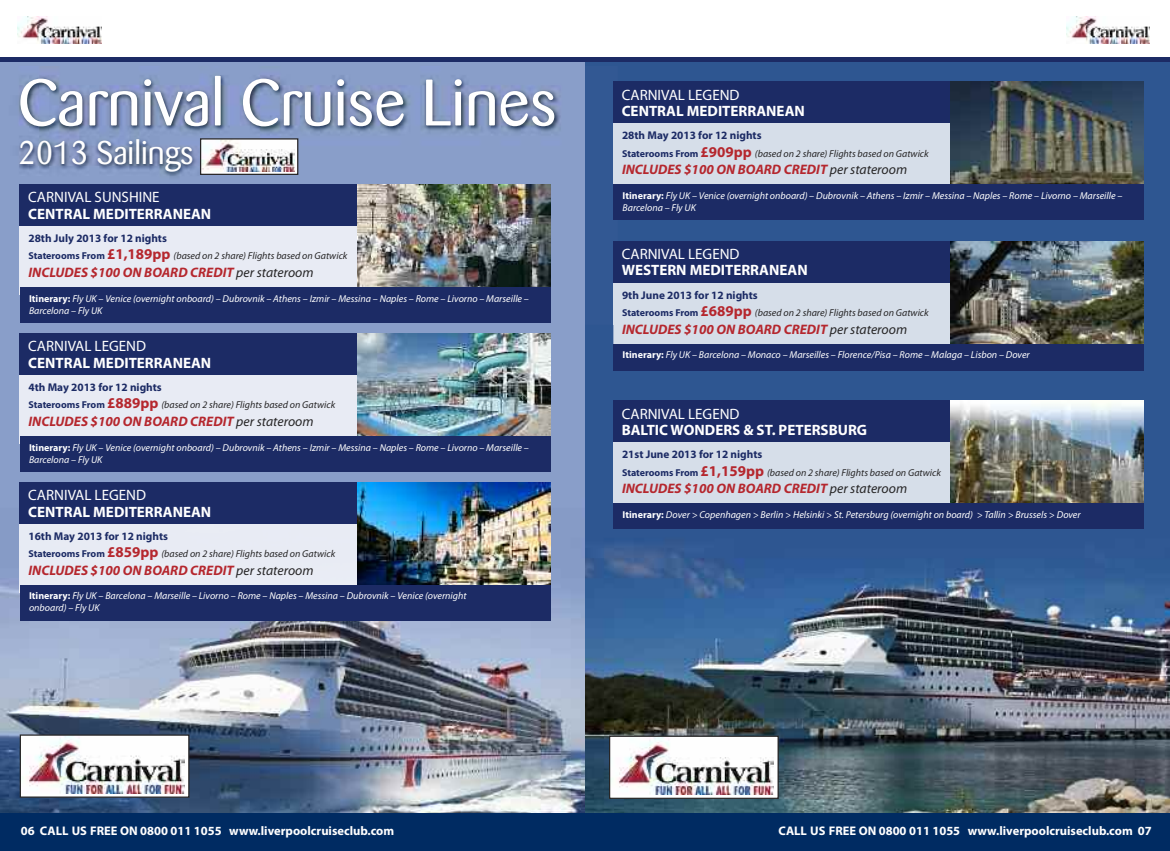
<style>
.page{position:relative;width:1170px;height:851px;background:#fff}
.page>*{position:absolute;margin:0;border:0;box-sizing:border-box;transform-origin:0 0}
.t1{font:64.88px "Barmeno";color:#fff}
.t2{font:32.5px "Barmeno";color:#fff}
.t3{font:700 15px "Myriad Pro";color:#fff}
.t4{font:15px "Myriad Pro";color:#fff}
.t5{font:italic 700 13.75px "Myriad Pro";color:#b5272e}
.t6{font:700 12.5px "Myriad Pro";color:#fff}
.t7{font:700 11.25px "Myriad Pro";color:#1c2b65}
.t8{font:italic 10px/12px "Myriad Pro";color:#fff}
.t9{font:italic 10px "Myriad Pro";color:#272627}
.s1{font-weight:700;font-style:normal;color:#1c2b65}
.s2{font-weight:700;font-style:normal;font-size:15px;color:#b5272e}
.s3{font-weight:400;color:#272627}
.s4{font-weight:700;font-style:normal}
</style>
<div class="page">
<img style="left:0;top:61px;width:585px;height:752px">
<div style="left:0;top:813px;width:585px;height:37px;background:#002b62"></div>
<hr style="left:0;top:57px;width:585px;height:4px;background:#1c2b65">
<img style="left:18px;top:16px;width:83px;height:27px">
<img style="left:585px;top:61px;width:584px;height:752px">
<div style="left:585px;top:813px;width:584px;height:37px;background:#002b62"></div>
<hr style="left:585px;top:57px;width:584px;height:4px;background:#1c2b65">
<img style="left:1066px;top:16px;width:83px;height:27px">
<img style="left:0;top:66px;width:618px;height:259px">
<div style="left:20px;top:226px;width:337px;height:61px;background:#e8ebf4"></div>
<div style="left:20px;top:184px;width:339px;height:42px;background:#1c2b65"></div>
<img style="left:357px;top:184px;width:193px;height:103px">
<div style="left:20px;top:287px;width:530px;height:35px;background:#1c2b65"></div>
<div style="left:20px;top:374px;width:337px;height:62px;background:#e8ebf4"></div>
<div style="left:20px;top:333px;width:339px;height:41px;background:#1c2b65"></div>
<img style="left:357px;top:333px;width:193px;height:103px">
<div style="left:20px;top:436px;width:530px;height:35px;background:#1c2b65"></div>
<div style="left:20px;top:523px;width:337px;height:62px;background:#e8ebf4"></div>
<div style="left:20px;top:482px;width:339px;height:41px;background:#1c2b65"></div>
<img style="left:357px;top:482px;width:193px;height:103px">
<div style="left:20px;top:585px;width:530px;height:35px;background:#1c2b65"></div>
<div style="left:613px;top:123px;width:337px;height:62px;background:#d6dee9"></div>
<div style="left:613px;top:81px;width:339px;height:42px;background:#1c2b65"></div>
<img style="left:950px;top:81px;width:193px;height:104px">
<div style="left:613px;top:185px;width:530px;height:35px;background:#1c2b65"></div>
<div style="left:613px;top:282px;width:337px;height:62px;background:#d6dee9"></div>
<img style="left:613px;top:282px;width:5px;height:43px">
<div style="left:613px;top:241px;width:339px;height:41px;background:#1c2b65"></div>
<img style="left:950px;top:241px;width:193px;height:103px">
<div style="left:613px;top:344px;width:530px;height:26px;background:#1c2b65"></div>
<div style="left:613px;top:442px;width:337px;height:61px;background:#d6dee9"></div>
<div style="left:613px;top:400px;width:339px;height:42px;background:#1c2b65"></div>
<img style="left:950px;top:400px;width:193px;height:103px">
<div style="left:613px;top:503px;width:530px;height:26px;background:#1c2b65"></div>
<svg style="left:611px;top:737px;width:165px;height:59px"></svg>
<img style="left:611px;top:737px;width:162px;height:57px">
<div style="left:609px;top:735px;width:169px;height:63px;border:1px solid #272627"></div>
<svg style="left:22px;top:736px;width:165px;height:59px"></svg>
<img style="left:22px;top:736px;width:162px;height:57px">
<div style="left:20px;top:734px;width:169px;height:63px;border:1px solid #272627"></div>
<div style="left:200px;top:139px;width:98px;height:35px;background:#fff"></div>
<img style="left:202px;top:140px;width:93px;height:32px">
<div style="left:200px;top:138px;width:98px;height:37px;border:1px solid #272627"></div>
<h1 class="t1" style="left:18px;top:76px;width:540px">Carnival Cruise Lines</h1>
<h2 class="t2" style="left:18px;top:139px;width:177px">2013 Sailings</h2>
<h3 class="t4" style="left:28px;top:192px;width:133px">CARNIVAL SUNSHINE</h3>
<h3 class="t3" style="left:28px;top:208px;width:185px">CENTRAL MEDITERRANEAN</h3>
<p class="t7" style="left:28px;top:234px;width:140px">28th July 2013 for 12 nights</p>
<p class="t9" style="left:28px;top:252px;width:320px"><span class="s1">Staterooms From</span> <span class="s2">£1,189pp</span> (based on 2 share) Flights based on Gatwick</p>
<h3 class="t5" style="left:28px;top:267px;width:286px">INCLUDES $100 ON BOARD CREDIT <span class="s3">per stateroom</span></h3>
<p class="t8" style="left:29px;top:293px;width:501px"><span class="s4">Itinerary:</span> Fly UK – Venice (overnight onboard) – Dubrovnik – Athens – Izmir – Messina – Naples – Rome – Livorno – Marseille –<br>Barcelona – Fly UK</p>
<h3 class="t4" style="left:28px;top:340px;width:119px">CARNIVAL LEGEND</h3>
<h3 class="t3" style="left:28px;top:357px;width:185px">CENTRAL MEDITERRANEAN</h3>
<p class="t7" style="left:28px;top:382px;width:135px">4th May 2013 for 12 nights</p>
<p class="t9" style="left:28px;top:401px;width:308px"><span class="s1">Staterooms From</span> <span class="s2">£889pp</span> (based on 2 share) Flights based on Gatwick</p>
<h3 class="t5" style="left:28px;top:416px;width:286px">INCLUDES $100 ON BOARD CREDIT <span class="s3">per stateroom</span></h3>
<p class="t8" style="left:29px;top:442px;width:501px"><span class="s4">Itinerary:</span> Fly UK – Venice (overnight onboard) – Dubrovnik – Athens – Izmir – Messina – Naples – Rome – Livorno – Marseille –<br>Barcelona – Fly UK</p>
<h3 class="t4" style="left:28px;top:489px;width:119px">CARNIVAL LEGEND</h3>
<h3 class="t3" style="left:28px;top:505px;width:185px">CENTRAL MEDITERRANEAN</h3>
<p class="t7" style="left:28px;top:531px;width:141px">16th May 2013 for 12 nights</p>
<p class="t9" style="left:28px;top:550px;width:308px"><span class="s1">Staterooms From</span> <span class="s2">£859pp</span> (based on 2 share) Flights based on Gatwick</p>
<h3 class="t5" style="left:28px;top:565px;width:286px">INCLUDES $100 ON BOARD CREDIT <span class="s3">per stateroom</span></h3>
<p class="t8" style="left:29px;top:590px;width:439px"><span class="s4">Itinerary:</span> Fly UK – Barcelona – Marseille – Livorno – Rome – Naples – Messina – Dubrovnik – Venice (overnight onboard) – Fly UK</p>
<h3 class="t4" style="left:621px;top:89px;width:119px">CARNIVAL LEGEND</h3>
<h3 class="t3" style="left:621px;top:105px;width:185px">CENTRAL MEDITERRANEAN</h3>
<p class="t7" style="left:622px;top:131px;width:141px">28th May 2013 for 12 nights</p>
<p class="t9" style="left:622px;top:149px;width:308px"><span class="s1">Staterooms From</span> <span class="s2">£909pp</span> (based on 2 share) Flights based on Gatwick</p>
<h3 class="t5" style="left:622px;top:164px;width:286px">INCLUDES $100 ON BOARD CREDIT <span class="s3">per stateroom</span></h3>
<p class="t8" style="left:622px;top:190px;width:501px"><span class="s4">Itinerary:</span> Fly UK – Venice (overnight onboard) – Dubrovnik – Athens – Izmir – Messina – Naples – Rome – Livorno – Marseille –<br>Barcelona – Fly UK</p>
<h3 class="t4" style="left:621px;top:248px;width:119px">CARNIVAL LEGEND</h3>
<h3 class="t3" style="left:621px;top:265px;width:187px">WESTERN MEDITERRANEAN</h3>
<p class="t7" style="left:622px;top:290px;width:137px">9th June 2013 for 12 nights</p>
<p class="t9" style="left:622px;top:309px;width:308px"><span class="s1">Staterooms From</span> <span class="s2">£689pp</span> (based on 2 share) Flights based on Gatwick</p>
<h3 class="t5" style="left:622px;top:324px;width:286px">INCLUDES $100 ON BOARD CREDIT <span class="s3">per stateroom</span></h3>
<p class="t8" style="left:622px;top:350px;width:408px"><span class="s4">Itinerary:</span> Fly UK – Barcelona – Monaco – Marseilles – Florence/Pisa – Rome – Malaga – Lisbon – Dover</p>
<h3 class="t4" style="left:621px;top:408px;width:119px">CARNIVAL LEGEND</h3>
<h3 class="t3" style="left:621px;top:424px;width:247px">BALTIC WONDERS &amp; ST. PETERSBURG</h3>
<p class="t7" style="left:622px;top:450px;width:142px">21st June 2013 for 12 nights</p>
<p class="t9" style="left:622px;top:468px;width:320px"><span class="s1">Staterooms From</span> <span class="s2">£1,159pp</span> (based on 2 share) Flights based on Gatwick</p>
<h3 class="t5" style="left:622px;top:483px;width:286px">INCLUDES $100 ON BOARD CREDIT <span class="s3">per stateroom</span></h3>
<p class="t8" style="left:622px;top:509px;width:459px"><span class="s4">Itinerary:</span> Dover &gt; Copenhagen &gt; Berlin &gt; Helsinki &gt; St. Petersburg (overnight on board) &gt; Tallin &gt; Brussels &gt; Dover</p>
<p class="t6" style="left:21px;top:825px;width:375px">06 CALL US FREE ON 0800 011 1055 www.liverpoolcruiseclub.com</p>
<p class="t6" style="left:778px;top:825px;width:375px">CALL US FREE ON 0800 011 1055 www.liverpoolcruiseclub.com 07</p>
</div>
